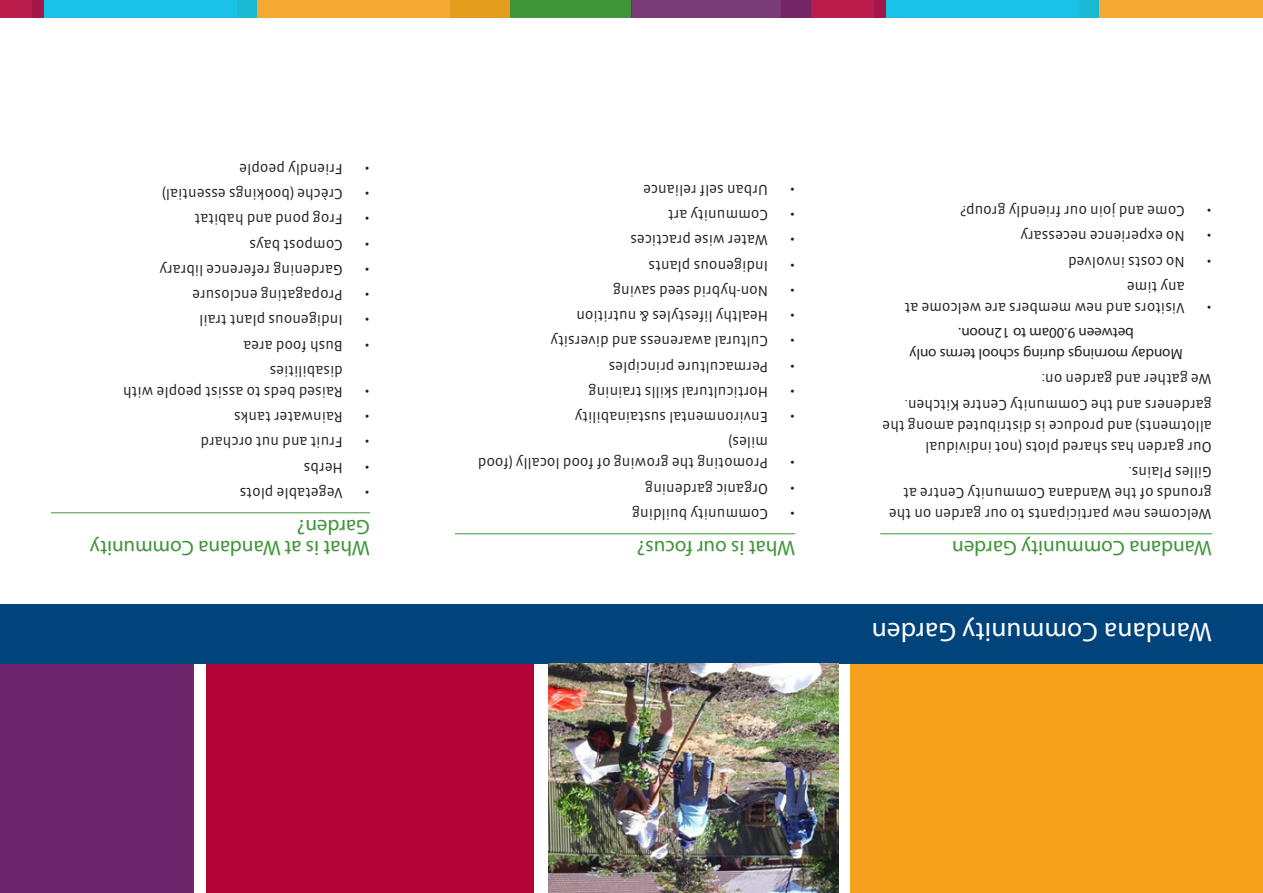
<style>
.page{position:relative;width:1263px;height:893px;background:#fff}
.page>*{position:absolute;margin:0;border:0;box-sizing:border-box;transform-origin:0 0}
.Internal_-_Program_T{font:27px "Myriad Pro";letter-spacing:.01em;color:#fff}
.Heading_-_Drk_Blue{font:21px/21px "Myriad Pro";color:#3f9537}
.Body_copy{font:15px/21px "Vista Sans OT";color:#231f20}
.Body_copy-2{font:15px/21px "Myriad Pro";color:#231f20;text-align:center}
</style>
<div class="page">
<div style="left:850px;top:663px;width:413px;height:230px;background:#f6a01b"></div>
<div style="left:206px;top:663px;width:328px;height:230px;background:#b30437"></div>
<div style="left:0;top:663px;width:193px;height:230px;background:#6c2669"></div>
<div style="left:0;top:604px;width:1263px;height:59px;background:#00447b"></div>
<div style="left:450px;top:0;width:181px;height:18px;background:#3f9537"></div>
<div style="left:237px;top:0;width:273px;height:18px;background:linear-gradient(to right,#fdad3a,#e7a122)"></div>
<svg style="left:44px;top:0;width:212px;height:18px;background:#1ac1e5"></svg>
<div style="left:0;top:0;width:44px;height:18px;background:linear-gradient(to right,#c21f4c,#a61848)"></div>
<div style="left:1079px;top:0;width:184px;height:18px;background:#f6a932"></div>
<svg style="left:886px;top:0;width:212px;height:18px;background:#1ac1e5"></svg>
<svg style="left:811px;top:0;width:75px;height:18px"></svg>
<div style="left:631px;top:0;width:180px;height:18px;background:linear-gradient(to right,#7c427d,#762f6d)"></div>
<img style="left:549px;top:663px;width:289px;height:230px">
<hr style="left:455px;top:533px;width:340px;height:1px;background:#3f9537">
<hr style="left:880px;top:533px;width:332px;height:1px;background:#3f9537">
<hr style="left:51px;top:512px;width:319px;height:1px;background:#3f9537">
<p class="Body_copy" style="left:343px;top:179px;width:105px;rotate:-180deg">Friendly people</p>
<p class="Body_copy" style="left:370px;top:179px;width:7px;rotate:-180deg">•</p>
<p class="Body_copy" style="left:343px;top:204px;width:182px;rotate:-180deg">Crèche (bookings essential)</p>
<p class="Body_copy" style="left:370px;top:204px;width:7px;rotate:-180deg">•</p>
<p class="Body_copy" style="left:768px;top:200px;width:126px;rotate:-180deg">Urban self reliance</p>
<p class="Body_copy" style="left:795px;top:200px;width:7px;rotate:-180deg">•</p>
<p class="Body_copy" style="left:343px;top:230px;width:150px;rotate:-180deg">Frog pond and habitat</p>
<p class="Body_copy" style="left:370px;top:230px;width:7px;rotate:-180deg">•</p>
<p class="Body_copy" style="left:768px;top:225px;width:102px;rotate:-180deg">Community art</p>
<p class="Body_copy" style="left:795px;top:225px;width:7px;rotate:-180deg">•</p>
<p class="Body_copy" style="left:1185px;top:221px;width:226px;rotate:-180deg">Come and join our friendly group?</p>
<p class="Body_copy" style="left:1212px;top:221px;width:7px;rotate:-180deg">•</p>
<p class="Body_copy" style="left:343px;top:255px;width:95px;rotate:-180deg">Compost bays</p>
<p class="Body_copy" style="left:370px;top:255px;width:7px;rotate:-180deg">•</p>
<p class="Body_copy" style="left:768px;top:251px;width:139px;rotate:-180deg">Water wise practices</p>
<p class="Body_copy" style="left:795px;top:251px;width:7px;rotate:-180deg">•</p>
<p class="Body_copy" style="left:1185px;top:247px;width:166px;rotate:-180deg">No experience necessary</p>
<p class="Body_copy" style="left:1212px;top:247px;width:7px;rotate:-180deg">•</p>
<p class="Body_copy" style="left:343px;top:280px;width:185px;rotate:-180deg">Gardening reference library</p>
<p class="Body_copy" style="left:370px;top:280px;width:7px;rotate:-180deg">•</p>
<p class="Body_copy" style="left:768px;top:276px;width:121px;rotate:-180deg">Indigenous plants</p>
<p class="Body_copy" style="left:795px;top:276px;width:7px;rotate:-180deg">•</p>
<p class="Body_copy" style="left:1185px;top:272px;width:118px;rotate:-180deg">No costs involved</p>
<p class="Body_copy" style="left:1212px;top:272px;width:7px;rotate:-180deg">•</p>
<p class="Body_copy" style="left:343px;top:305px;width:152px;rotate:-180deg">Propagating enclosure</p>
<p class="Body_copy" style="left:370px;top:305px;width:7px;rotate:-180deg">•</p>
<p class="Body_copy" style="left:343px;top:331px;width:145px;rotate:-180deg">Indigenous plant trail</p>
<p class="Body_copy" style="left:370px;top:331px;width:7px;rotate:-180deg">•</p>
<p class="Body_copy" style="left:343px;top:356px;width:101px;rotate:-180deg">Bush food area</p>
<p class="Body_copy" style="left:370px;top:356px;width:7px;rotate:-180deg">•</p>
<p class="Body_copy" style="left:343px;top:381px;width:75px;rotate:-180deg">disabilities</p>
<p class="Body_copy" style="left:343px;top:402px;width:221px;rotate:-180deg">Raised beds to assist people with</p>
<p class="Body_copy" style="left:370px;top:402px;width:7px;rotate:-180deg">•</p>
<p class="Body_copy" style="left:343px;top:427px;width:110px;rotate:-180deg">Rainwater tanks</p>
<p class="Body_copy" style="left:370px;top:427px;width:7px;rotate:-180deg">•</p>
<p class="Body_copy" style="left:343px;top:453px;width:144px;rotate:-180deg">Fruit and nut orchard</p>
<p class="Body_copy" style="left:370px;top:453px;width:7px;rotate:-180deg">•</p>
<p class="Body_copy" style="left:768px;top:301px;width:157px;rotate:-180deg">Non-hybrid seed saving</p>
<p class="Body_copy" style="left:795px;top:301px;width:7px;rotate:-180deg">•</p>
<p class="Body_copy" style="left:768px;top:326px;width:193px;rotate:-180deg">Healthy lifestyles &amp; nutrition</p>
<p class="Body_copy" style="left:795px;top:326px;width:7px;rotate:-180deg">•</p>
<p class="Body_copy" style="left:768px;top:352px;width:219px;rotate:-180deg">Cultural awareness and diversity</p>
<p class="Body_copy" style="left:795px;top:352px;width:7px;rotate:-180deg">•</p>
<p class="Body_copy" style="left:768px;top:377px;width:161px;rotate:-180deg">Permaculture principles</p>
<p class="Body_copy" style="left:795px;top:377px;width:7px;rotate:-180deg">•</p>
<p class="Body_copy" style="left:768px;top:402px;width:181px;rotate:-180deg">Horticultural skills training</p>
<p class="Body_copy" style="left:795px;top:402px;width:7px;rotate:-180deg">•</p>
<p class="Body_copy" style="left:768px;top:427px;width:195px;rotate:-180deg">Environmental sustainability</p>
<p class="Body_copy" style="left:795px;top:427px;width:7px;rotate:-180deg">•</p>
<p class="Body_copy" style="left:768px;top:453px;width:41px;rotate:-180deg">miles)</p>
<p class="Body_copy" style="left:1185px;top:297px;width:59px;rotate:-180deg">any time</p>
<p class="Body_copy" style="left:1185px;top:318px;width:282px;rotate:-180deg">Visitors and new members are welcome at</p>
<p class="Body_copy" style="left:1212px;top:318px;width:7px;rotate:-180deg">•</p>
<p class="Body_copy-2" style="left:1183px;top:365px;width:275px;rotate:-180deg">Monday mornings during school terms only between 9.00am to 12noon.</p>
<p class="Body_copy" style="left:1212px;top:390px;width:171px;rotate:-180deg">We gather and garden on:</p>
<p class="Body_copy" style="left:1212px;top:457px;width:331px;rotate:-180deg">Our garden has shared plots (not individual allotments) and produce is distributed among the gardeners and the Community Centre Kitchen.</p>
<p class="Body_copy" style="left:343px;top:478px;width:41px;rotate:-180deg">Herbs</p>
<p class="Body_copy" style="left:370px;top:478px;width:7px;rotate:-180deg">•</p>
<p class="Body_copy" style="left:343px;top:503px;width:105px;rotate:-180deg">Vegetable plots</p>
<p class="Body_copy" style="left:370px;top:503px;width:7px;rotate:-180deg">•</p>
<p class="Heading_-_Drk_Blue" style="left:370px;top:558px;width:281px;rotate:-180deg">What is at Wandana Community<br>Garden?</p>
<p class="Body_copy" style="left:768px;top:474px;width:292px;rotate:-180deg">Promoting the growing of food locally (food</p>
<p class="Body_copy" style="left:795px;top:474px;width:7px;rotate:-180deg">•</p>
<p class="Body_copy" style="left:768px;top:499px;width:124px;rotate:-180deg">Organic gardening</p>
<p class="Body_copy" style="left:795px;top:499px;width:7px;rotate:-180deg">•</p>
<p class="Body_copy" style="left:768px;top:524px;width:138px;rotate:-180deg">Community building</p>
<p class="Body_copy" style="left:795px;top:524px;width:7px;rotate:-180deg">•</p>
<p class="Heading_-_Drk_Blue" style="left:795px;top:558px;width:160px;rotate:-180deg">What is our focus?</p>
<p class="Body_copy" style="left:1212px;top:524px;width:325px;rotate:-180deg">Welcomes new participants to our garden on the grounds of the Wandana Community Centre at<br>Gilles Plains.</p>
<p class="Heading_-_Drk_Blue" style="left:1212px;top:558px;width:261px;rotate:-180deg">Wandana Community Garden</p>
<p class="Internal_-_Program_T" style="left:1212px;top:649px;width:342px;rotate:-180deg">Wandana Community Garden</p>
</div>
